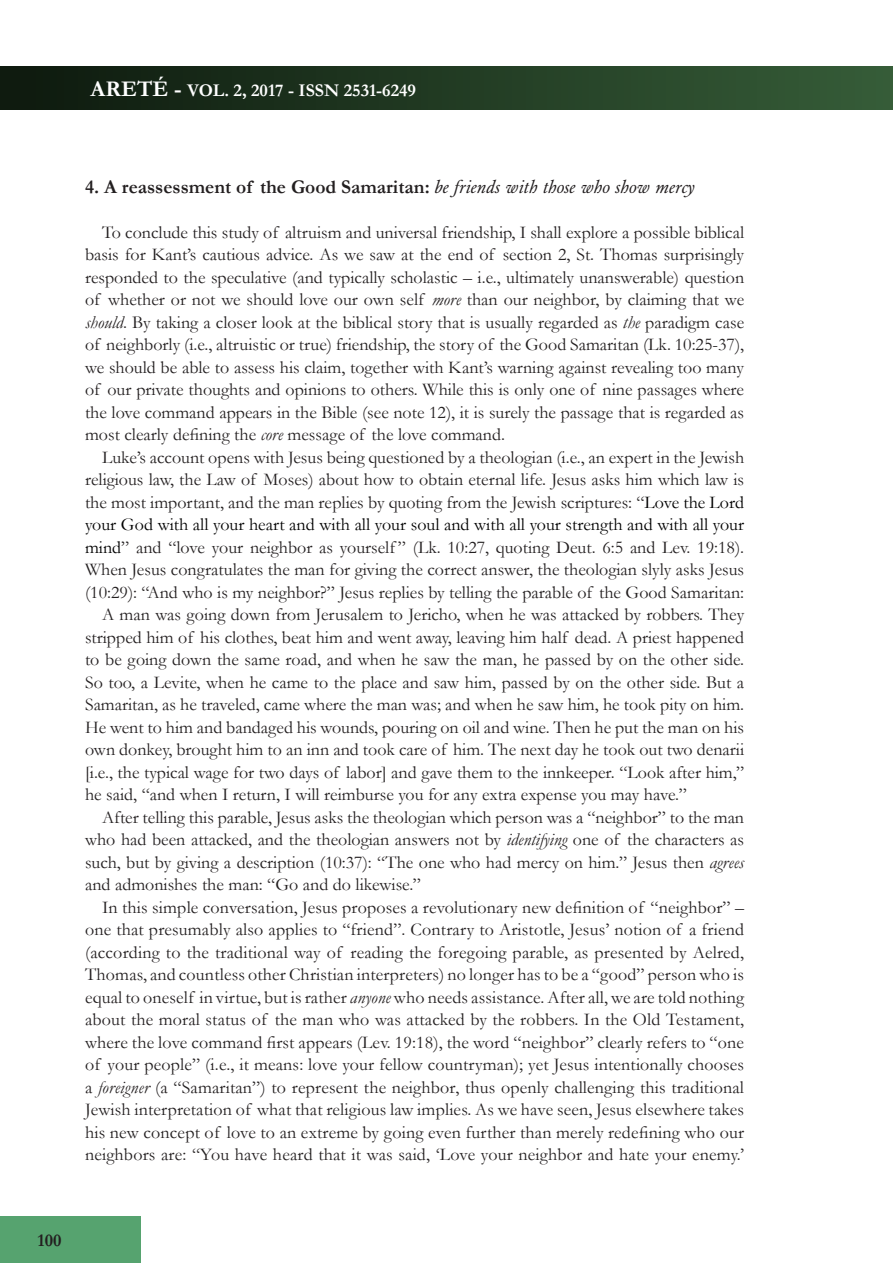
<style>
.page{position:relative;width:893px;height:1263px;background:#fff}
.page>*{position:absolute;margin:0;border:0;box-sizing:border-box;transform-origin:0 0}
.Titolo_Paragrafo{font:700 19.5px "Garamond";color:#231f20}
.testo{font:18px/22.5px "Garamond";color:#231f20;text-align:justify}
.t1{font:700 18px "Garamond";color:#fff}
.t2{font:700 18px "Garamond";color:#231f20}
.s1{font-size:22.5px}
.s2{font-weight:400;font-style:italic}
.s3{font-style:italic}
.s4{color:#000}
</style>
<div class="page">
<div style="left:0;top:1217px;width:140px;height:46px;background:#56a36f"></div>
<div style="left:0;top:67px;width:893px;height:42px;background:linear-gradient(to right,#0d190e,#365d38)"></div>
<p class="t1" style="left:91px;top:78px;width:327px"><span class="s1">ARETÉ -</span> VOL. 2, 2017 - ISSN 2531-6249</p>
<p class="Titolo_Paragrafo" style="left:85px;top:173px;width:611px">4. A reassessment of the Good Samaritan: <span class="s2">be friends with those who show mercy</span></p>
<p class="testo" style="left:85px;top:220px;width:661px;text-indent:17px">To conclude this study of altruism and universal friendship, I shall explore a possible biblical basis for Kant’s cautious advice. As we saw at the end of section 2, St. Thomas surprisingly responded to the speculative (and typically scholastic – i.e., ultimately unanswerable) question of whether or not we should love our own self <span class="s3">more</span> than our neighbor, by claiming that we <span class="s3">should</span>. By taking a closer look at the biblical story that is usually regarded as <span class="s3">the</span> paradigm case of neighborly (i.e., altruistic or true) friendship, the story of the Good Samaritan (Lk. 10:25-37), we should be able to assess his claim, together with Kant’s warning against revealing too many of our private thoughts and opinions to others. While this is only one of nine passages where the love command appears in the Bible (see note 12), it is surely the passage that is regarded as most clearly defining the <span class="s3">core</span> message of the love command.</p>
<p class="testo" style="left:85px;top:445px;width:661px;text-indent:17px">Luke’s account opens with Jesus being questioned by a theologian (i.e., an expert in the Jewish religious law, the Law of Moses) about how to obtain eternal life. Jesus asks him which law is the most important, and the man replies by quoting from the Jewish scriptures: “<span class="s4">Love the Lord your God with all your heart and with all your soul and with all your strength and with all your mind</span>” and “love your neighbor as yourself ” (Lk. 10:27, quoting Deut. 6:5 and Lev. 19:18).<br>When Jesus congratulates the man for giving the correct answer, the theologian slyly asks Jesus (10:29): “And who is my neighbor?” Jesus replies by telling the parable of the Good Samaritan:</p>
<p class="testo" style="left:85px;top:603px;width:661px;text-indent:17px">A man was going down from Jerusalem to Jericho, when he was attacked by robbers. They stripped him of his clothes, beat him and went away, leaving him half dead. A priest happened to be going down the same road, and when he saw the man, he passed by on the other side.<br>So too, a Levite, when he came to the place and saw him, passed by on the other side. But a Samaritan, as he traveled, came where the man was; and when he saw him, he took pity on him.<br>He went to him and bandaged his wounds, pouring on oil and wine. Then he put the man on his own donkey, brought him to an inn and took care of him. The next day he took out two denarii [i.e., the typical wage for two days of labor] and gave them to the innkeeper. “Look after him,” he said, “and when I return, I will reimburse you for any extra expense you may have.”</p>
<p class="testo" style="left:85px;top:805px;width:661px;text-indent:17px">After telling this parable, Jesus asks the theologian which person was a “neighbor” to the man who had been attacked, and the theologian answers not by <span class="s3">identifying</span> one of the characters as such, but by giving a description (10:37): “The one who had mercy on him.” Jesus then <span class="s3">agrees </span>and admonishes the man: “Go and do likewise.”</p>
<p class="testo" style="left:85px;top:895px;width:661px;text-indent:17px">In this simple conversation, Jesus proposes a revolutionary new definition of “neighbor” – one that presumably also applies to “friend”. Contrary to Aristotle, Jesus’ notion of a friend (according to the traditional way of reading the foregoing parable, as presented by Aelred, Thomas, and countless other Christian interpreters) no longer has to be a “good” person who is equal to oneself in virtue, but is rather <span class="s3">anyone</span> who needs assistance. After all, we are told nothing about the moral status of the man who was attacked by the robbers. In the Old Testament, where the love command first appears (Lev. 19:18), the word “neighbor” clearly refers to “one of your people” (i.e., it means: love your fellow countryman); yet Jesus intentionally chooses a <span class="s3">foreigner</span> (a “Samaritan”) to represent the neighbor, thus openly challenging this traditional Jewish interpretation of what that religious law implies. As we have seen, Jesus elsewhere takes his new concept of love to an extreme by going even further than merely redefining who our neighbors are: “You have heard that it was said, ‘Love your neighbor and hate your enemy.’</p>
<p class="t2" style="left:38px;top:1228px;width:26px">100</p>
</div>
